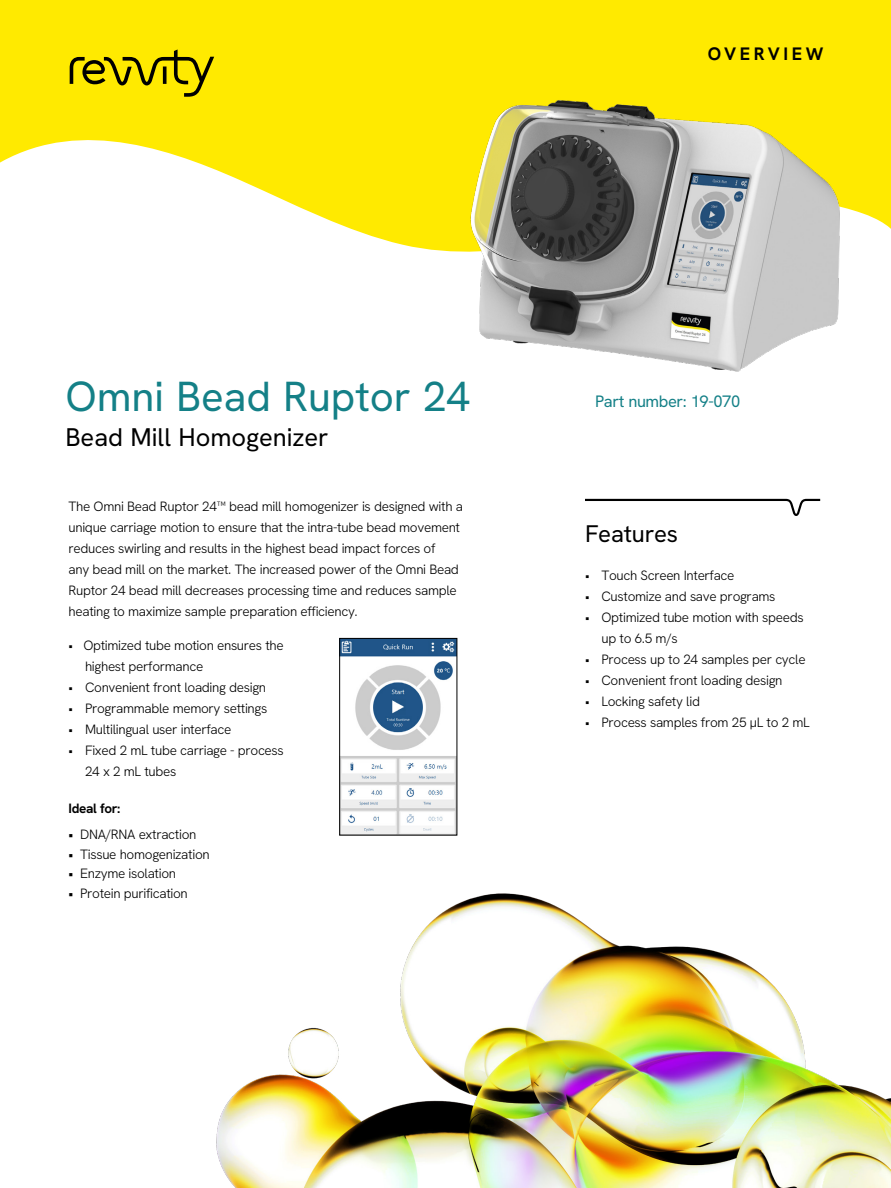
<style>
.page{position:relative;width:891px;height:1188px;background:#fff}
.page>*{position:absolute;margin:0;border:0;box-sizing:border-box;transform-origin:0 0}
.t1{font:42px "Hanken Grotesk";color:#148087}
.t2{font:25.5px "Hanken Grotesk";color:#000}
.t3{font:24px "Hanken Grotesk";letter-spacing:-.01em;color:#000}
.t4{font:700 18px "Hanken Grotesk";letter-spacing:.2em;color:#000}
.t5{font:16.5px "Hanken Grotesk";letter-spacing:-.025em;color:#148087}
.t6{font:300 13.5px/21px "Hanken Grotesk";letter-spacing:-.025em;color:#000}
.t7{font:700 13.5px "Hanken Grotesk";letter-spacing:-.025em;color:#000}
.s1{font-weight:500}
</style>
<div class="page">
<svg style="left:0;top:0;width:891px;height:249px;fill:#ffea00"></svg>
<svg style="left:70px;top:50px;width:144px;height:47px;background:#c9b900"></svg>
<img style="left:216px;top:893px;width:675px;height:295px">
<svg style="left:585px;top:499px;width:235px;height:17px"></svg>
<img style="left:426px;top:66px;width:452px;height:306px">
<img style="left:341px;top:640px;width:114px;height:193px">
<div style="left:339px;top:638px;width:118px;height:197px;border:1px solid #000"></div>
<h3 class="t4" style="left:708px;top:43px;width:117px">OVERVIEW</h3>
<h1 class="t1" style="left:65px;top:369px;width:406px">Omni Bead Ruptor 24</h1>
<h2 class="t2" style="left:65px;top:421px;width:265px">Bead Mill Homogenizer</h2>
<p class="t6" style="left:69px;top:495px;width:396px">The Omni Bead Ruptor 24™ bead mill homogenizer is designed with a unique carriage motion to ensure that the intra-tube bead movement reduces swirling and results in the highest bead impact forces of<br>any bead mill on the market. The increased power of the Omni Bead Ruptor 24 bead mill decreases processing time and reduces sample heating to maximize sample preparation efficiency.</p>
<p class="t6" style="left:85px;top:635px;width:200px;text-indent:-16px">• Optimized tube motion ensures the highest performance</p>
<p class="t6" style="left:69px;top:677px;width:199px">• Convenient front loading design</p>
<p class="t6" style="left:69px;top:698px;width:200px">• Programmable memory settings</p>
<p class="t6" style="left:69px;top:719px;width:164px">• Multilingual user interface</p>
<p class="t6" style="left:85px;top:740px;width:200px;text-indent:-16px">• Fixed 2 mL tube carriage - process<br>24 x 2 mL tubes</p>
<p class="t7" style="left:69px;top:799px;width:53px">Ideal for:</p>
<p class="t6" style="left:69px;top:824px;width:129px"><span class="s1">•</span> DNA/RNA extraction</p>
<p class="t6" style="left:69px;top:843px;width:143px"><span class="s1">•</span> Tissue homogenization</p>
<p class="t6" style="left:69px;top:863px;width:109px"><span class="s1">•</span> Enzyme isolation</p>
<p class="t6" style="left:69px;top:882px;width:121px"><span class="s1">•</span> Protein purification</p>
<p class="t5" style="left:595px;top:391px;width:147px">Part number: 19-070</p>
<h3 class="t3" style="left:585px;top:518px;width:95px">Features</h3>
<p class="t6" style="left:585px;top:564px;width:151px">• Touch Screen Interface</p>
<p class="t6" style="left:585px;top:585px;width:192px">• Customize and save programs</p>
<p class="t6" style="left:601px;top:606px;width:204px;text-indent:-16px">• Optimized tube motion with speeds up to 6.5 m/s</p>
<p class="t6" style="left:585px;top:648px;width:222px">• Process up to 24 samples per cycle</p>
<p class="t6" style="left:585px;top:669px;width:199px">• Convenient front loading design</p>
<p class="t6" style="left:585px;top:690px;width:117px">• Locking safety lid</p>
<p class="t6" style="left:585px;top:711px;width:226px">• Process samples from 25 µL to 2 mL</p>
</div>
